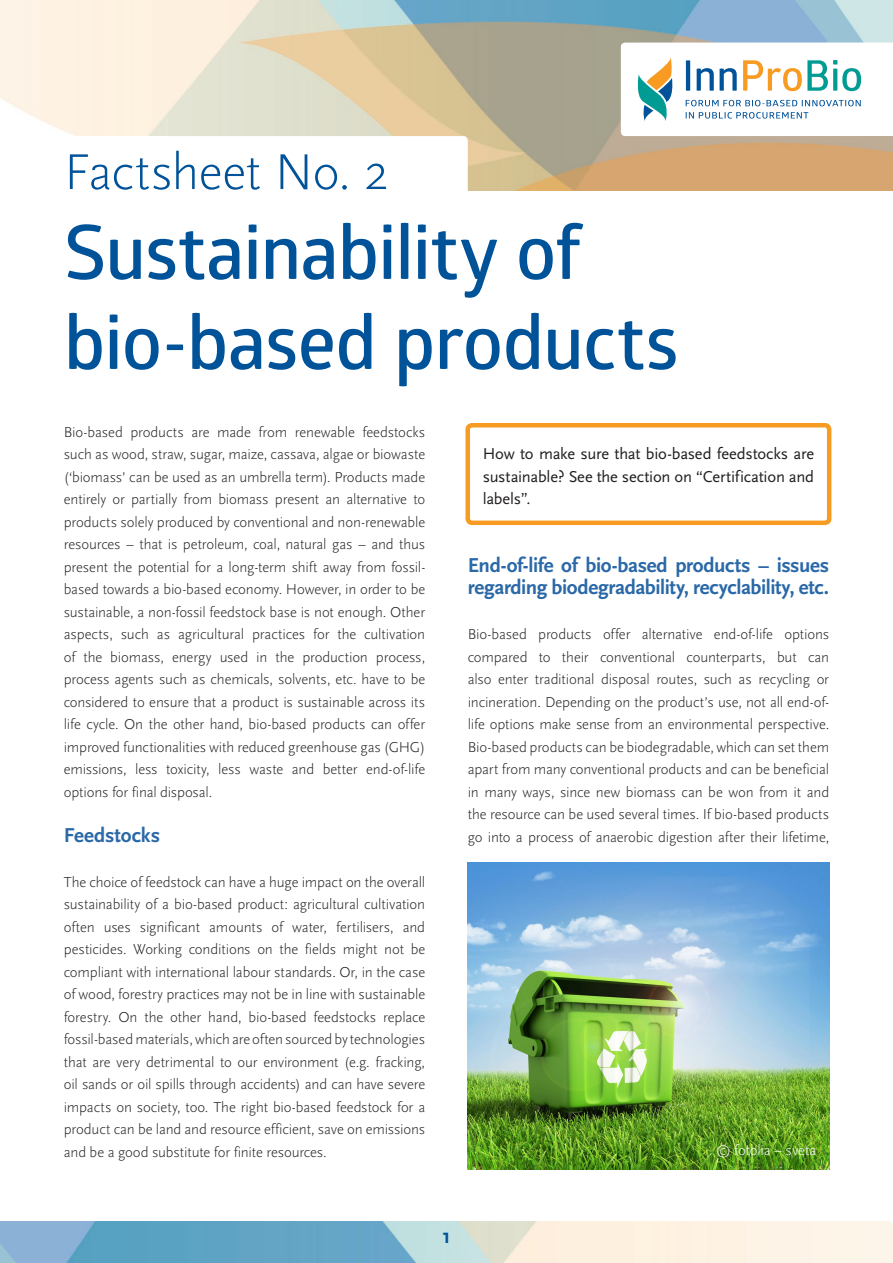
<style>
.page{position:relative;width:893px;height:1263px;background:#fff}
.page>*{position:absolute;margin:0;border:0;box-sizing:border-box;transform-origin:0 0}
.t1{font:75px/90px "Glober Bold Free";letter-spacing:-.015em;color:#015399}
.t2{font:300 52.5px "Scala Sans Pro";letter-spacing:-.01em;color:#015399}
.t3{font:700 21px/22.5px "Scala Sans Pro";letter-spacing:-.015em;color:#2a68a7}
.t4{font:700 21px "Scala Sans Pro";color:#015399}
.t5{font:16.5px/22.5px "Scala Sans Pro";letter-spacing:-.015em;color:#231f20;text-align:justify}
.t6{font:300 15px/22.5px "Scala Sans Pro";letter-spacing:-.01em;color:#231f20;text-align:justify}
.t7{font:300 15px "Scala Sans Pro";letter-spacing:-.01em;color:#fff}
</style>
<div class="page">
<img style="left:0;top:0;width:893px;height:1263px">
<svg style="left:621px;top:43px;width:272px;height:93px"></svg>
<div style="left:0;top:191px;width:893px;height:1029px;background:#fff"></div>
<svg style="left:0;top:136px;width:468px;height:55px"></svg>
<div style="left:465px;top:423px;width:366px;height:102px;border:4px solid #f89b23;border-radius:4px"></div>
<img style="left:468px;top:862px;width:361px;height:307px">
<h2 class="t2" style="left:64px;top:142px;width:327px">Factsheet No. 2</h2>
<h1 class="t1" style="left:64px;top:205px;width:616px">Sustainability of bio-based products</h1>
<p class="t6" style="left:64px;top:420px;width:363px">Bio-based products are made from renewable feedstocks such as wood, straw, sugar, maize, cassava, algae or biowaste (‘biomass’ can be used as an umbrella term). Products made entirely or partially from biomass present an alternative to products solely produced by conventional and non-renewable resources – that is petroleum, coal, natural gas – and thus present the potential for a long-term shift away from fossil&shy;based towards a bio-based economy. However, in order to be sustainable, a non-fossil feedstock base is not enough. Other aspects, such as agricultural practices for the cultivation of the biomass, energy used in the production process, process agents such as chemicals, solvents, etc. have to be considered to ensure that a product is sustainable across its life cycle. On the other hand, bio-based products can offer improved functionalities with reduced greenhouse gas (GHG) emissions, less toxicity, less waste and better end-of-life options for final disposal.</p>
<h3 class="t3" style="left:64px;top:823px;width:98px">Feedstocks</h3>
<p class="t6" style="left:64px;top:870px;width:363px">The choice of feedstock can have a huge impact on the overall sustainability of a bio-based product: agricultural cultivation often uses significant amounts of water, fertilisers, and pesticides. Working conditions on the fields might not be compliant with international labour standards. Or, in the case of wood, forestry practices may not be in line with sustainable forestry. On the other hand, bio-based feedstocks replace fossil-based materials, which are often sourced by technologies that are very detrimental to our environment (e.g. fracking, oil sands or oil spills through accidents) and can have severe impacts on society, too. The right bio-based feedstock for a product can be land and resource efficient, save on emissions and be a good substitute for finite resources.</p>
<p class="t5" style="left:483px;top:442px;width:333px">How to make sure that bio-based feedstocks are sustainable? See the section on “Certification and labels”.</p>
<h3 class="t3" style="left:468px;top:553px;width:363px">End-of-life of bio-based products – issues regarding biodegradability, recyclability, etc.</h3>
<p class="t6" style="left:468px;top:623px;width:363px">Bio-based products offer alternative end-of-life options compared to their conventional counterparts, but can also enter traditional disposal routes, such as recycling or incineration. Depending on the product’s use, not all end-of&shy;life options make sense from an environmental perspective.<br>Bio-based products can be biodegradable, which can set them apart from many conventional products and can be beneficial in many ways, since new biomass can be won from it and the resource can be used several times. If bio-based products go into a process of anaerobic digestion after their lifetime,</p>
<p class="t7" style="left:716px;top:1141px;width:102px">© fotolia – sveta</p>
<h3 class="t4" style="left:442px;top:1224px;width:10px">1</h3>
</div>
